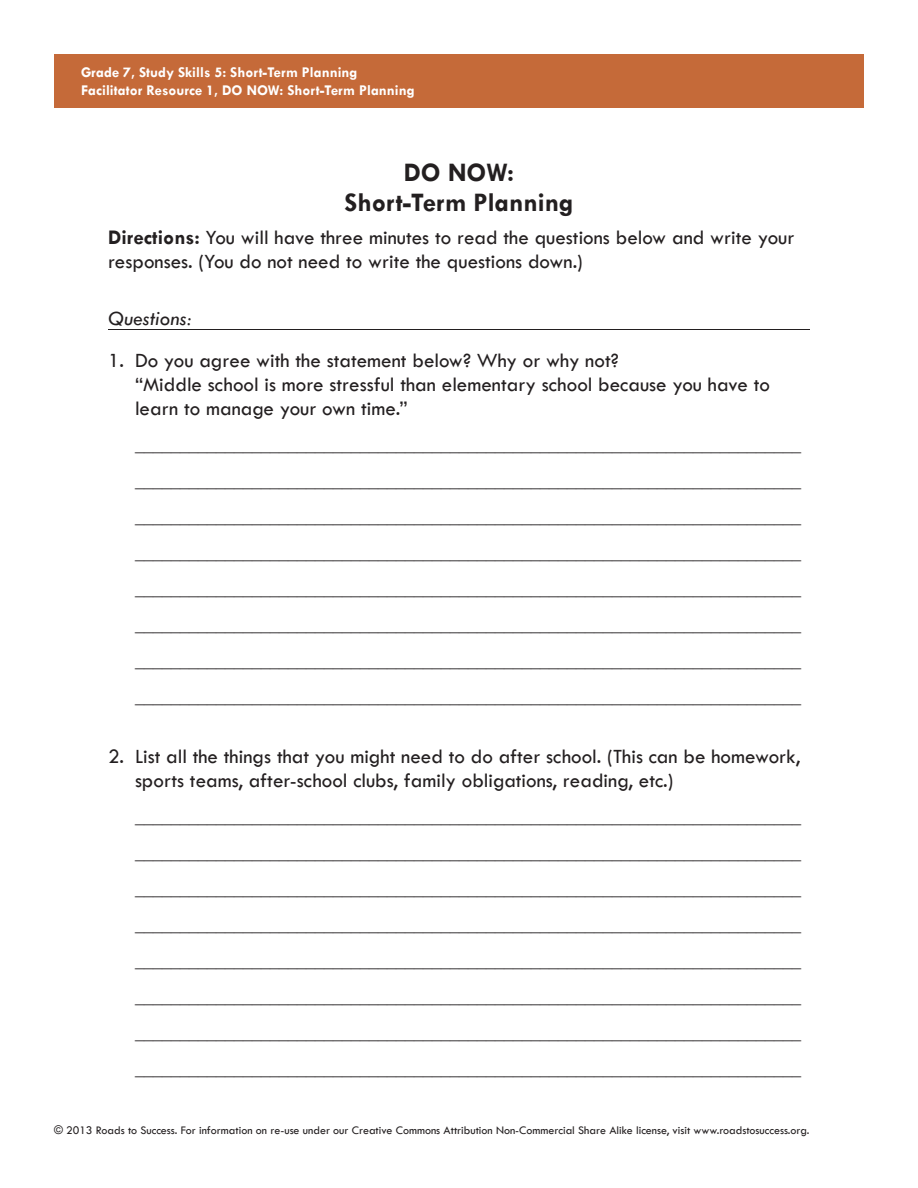
<style>
.page{position:relative;width:918px;height:1188px;background:#fff}
.page>*{position:absolute;margin:0;border:0;box-sizing:border-box;transform-origin:0 0}
.SHFR_Title{font:700 27px "Tw Cen";color:#231f20}
.SHFR_Text{font:500 21px/24px "Tw Cen";color:#231f20}
.SFHR_Instruction_Lin{font:500 21px/24px "Tw Cen";color:#231f20}
.SHFR_Text-2{font:italic 500 21px "Tw Cen";color:#231f20}
.SHFR_WriteOnLine{font:500 18px "Tw Cen";color:#231f20}
.t1{font:700 15px "Tw Cen";color:#fff}
.t2{font:500 12px "Tw Cen";color:#231f20}
.s1{font-weight:700}
</style>
<div class="page">
<hr style="left:108px;top:329px;width:702px;height:1px;background:#231f20">
<div style="left:54px;top:54px;width:810px;height:54px;background:#c56a39"></div>
<p class="t1" style="left:81px;top:63px;width:278px">Grade 7, Study Skills 5: Short-Term Planning</p>
<p class="t1" style="left:81px;top:81px;width:335px">Facilitator Resource 1, DO NOW: Short-Term Planning</p>
<p class="SHFR_Title" style="left:404px;top:156px;width:112px">DO NOW:</p>
<p class="SHFR_Title" style="left:345px;top:186px;width:231px">Short-Term Planning</p>
<p class="SFHR_Instruction_Lin" style="left:108px;top:225px;width:688px"><span class="s1">Directions:</span> You will have three minutes to read the questions below and write your responses. (You do not need to write the questions down.)</p>
<p class="SHFR_Text-2" style="left:108px;top:305px;width:86px">Questions:</p>
<p class="SHFR_Text" style="left:135px;top:348px;width:636px;text-indent:-27px">1. Do you agree with the statement below? Why or why not?<br>“Middle school is more stressful than elementary school because you have to learn to manage your own time.”</p>
<p class="SHFR_WriteOnLine" style="left:135px;top:434px;width:667px">__________________________________________________________________________</p>
<p class="SHFR_WriteOnLine" style="left:135px;top:470px;width:667px">__________________________________________________________________________</p>
<p class="SHFR_WriteOnLine" style="left:135px;top:506px;width:667px">__________________________________________________________________________</p>
<p class="SHFR_WriteOnLine" style="left:135px;top:542px;width:667px">__________________________________________________________________________</p>
<p class="SHFR_WriteOnLine" style="left:135px;top:578px;width:667px">__________________________________________________________________________</p>
<p class="SHFR_WriteOnLine" style="left:135px;top:614px;width:667px">__________________________________________________________________________</p>
<p class="SHFR_WriteOnLine" style="left:135px;top:650px;width:667px">__________________________________________________________________________</p>
<p class="SHFR_WriteOnLine" style="left:135px;top:686px;width:667px">__________________________________________________________________________</p>
<p class="SHFR_Text" style="left:135px;top:744px;width:667px;text-indent:-27px">2. List all the things that you might need to do after school. (This can be homework, sports teams, after-school clubs, family obligations, reading, etc.)</p>
<p class="SHFR_WriteOnLine" style="left:135px;top:806px;width:667px">__________________________________________________________________________</p>
<p class="SHFR_WriteOnLine" style="left:135px;top:842px;width:667px">__________________________________________________________________________</p>
<p class="SHFR_WriteOnLine" style="left:135px;top:878px;width:667px">__________________________________________________________________________</p>
<p class="SHFR_WriteOnLine" style="left:135px;top:914px;width:667px">__________________________________________________________________________</p>
<p class="SHFR_WriteOnLine" style="left:135px;top:950px;width:667px">__________________________________________________________________________</p>
<p class="SHFR_WriteOnLine" style="left:135px;top:986px;width:667px">__________________________________________________________________________</p>
<p class="SHFR_WriteOnLine" style="left:135px;top:1022px;width:667px">__________________________________________________________________________</p>
<p class="SHFR_WriteOnLine" style="left:135px;top:1058px;width:667px">__________________________________________________________________________</p>
<p class="t2" style="left:54px;top:1123px;width:757px">© 2013 Roads to Success. For information on re-use under our Creative Commons Attribution Non-Commercial Share Alike license, visit www.roadstosuccess.org.</p>
</div>
